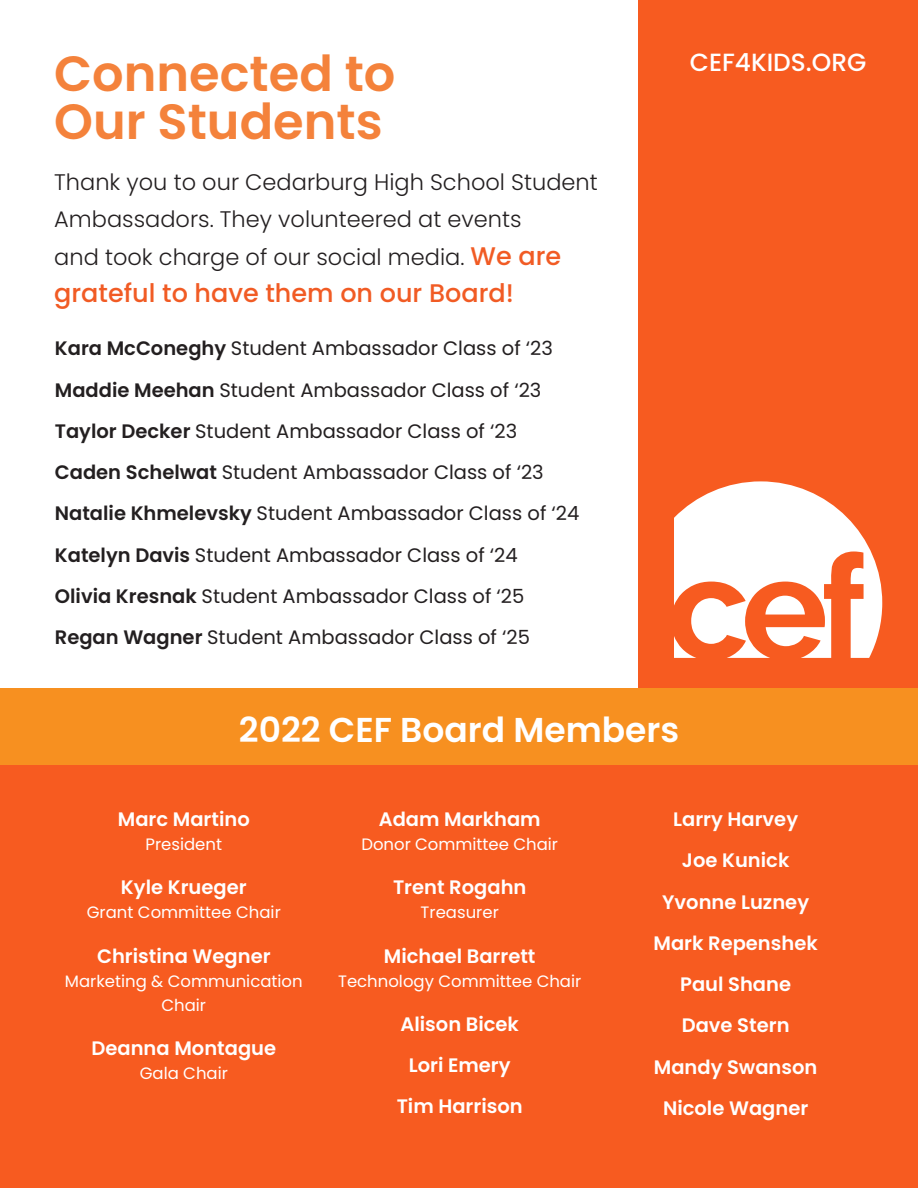
<style>
.page{position:relative;width:918px;height:1188px;background:#fff}
.page>*{position:absolute;margin:0;border:0;box-sizing:border-box;transform-origin:0 0}
.t1{font:600 49.5px/48px "Poppins";color:#f4823b}
.t2{font:600 34.5px "Poppins";color:#fff}
.t3{font:500 25.5px "Poppins";color:#f15b24}
.t4{font:500 24.9px "Poppins";color:#fff}
.t5{font:300 22.5px/37.5px "Poppins";color:#231f20}
.t6{font:19.5px "Poppins";color:#231f20}
.t7{font:600 19.5px "Poppins";color:#fff}
.t8{font:16.5px/24px "Poppins";color:#fff;text-align:center}
.s1{font-weight:500;font-size:25.5px;color:#f15b24}
.s2{font-weight:600}
</style>
<div class="page">
<div style="left:638px;top:0;width:280px;height:713px;background:#f75b20"></div>
<div style="left:0;top:760px;width:918px;height:428px;background:#f75b20"></div>
<div style="left:0;top:688px;width:918px;height:77px;background:#f79020"></div>
<svg style="left:674px;top:481px;width:208px;height:177px"></svg>
<p class="t1" style="left:54px;top:50px;width:343px">Connected to<br>Our Students</p>
<p class="t4" style="left:690px;top:48px;width:178px">CEF4KIDS.ORG</p>
<p class="t5" style="left:54px;top:163px;width:545px">Thank you to our Cedarburg High School Student<br>Ambassadors. They volunteered at events<br>and took charge of our social media. <span class="s1">We are</span></p>
<p class="t3" style="left:54px;top:279px;width:461px">grateful to have them on our Board!</p>
<p class="t6" style="left:55px;top:337px;width:500px"><span class="s2">Kara McConeghy</span> Student Ambassador Class of ‘23</p>
<p class="t6" style="left:55px;top:378px;width:488px"><span class="s2">Maddie Meehan</span> Student Ambassador Class of ‘23</p>
<p class="t6" style="left:55px;top:420px;width:464px"><span class="s2">Taylor Decker</span> Student Ambassador Class of ‘23</p>
<p class="t6" style="left:55px;top:461px;width:490px"><span class="s2">Caden Schelwat</span> Student Ambassador Class of ‘23</p>
<p class="t6" style="left:55px;top:502px;width:526px"><span class="s2">Natalie Khmelevsky</span> Student Ambassador Class of ‘24</p>
<p class="t6" style="left:55px;top:543px;width:464px"><span class="s2">Katelyn Davis</span> Student Ambassador Class of ‘24</p>
<p class="t6" style="left:55px;top:585px;width:471px"><span class="s2">Olivia Kresnak</span> Student Ambassador Class of ‘25</p>
<p class="t6" style="left:55px;top:626px;width:477px"><span class="s2">Regan Wagner</span> Student Ambassador Class of ‘25</p>
<p class="t2" style="left:239px;top:710px;width:442px">2022 CEF Board Members</p>
<p class="t7" style="left:118px;top:808px;width:133px">Marc Martino</p>
<p class="t8" style="left:146px;top:832px;width:78px">President</p>
<p class="t7" style="left:121px;top:876px;width:127px">Kyle Krueger</p>
<p class="t8" style="left:87px;top:901px;width:196px">Grant Committee Chair</p>
<p class="t7" style="left:97px;top:945px;width:175px">Christina Wegner</p>
<p class="t8" style="left:65px;top:969px;width:239px">Marketing &amp; Communication<br>Chair</p>
<p class="t7" style="left:91px;top:1037px;width:186px">Deanna Montague</p>
<p class="t8" style="left:140px;top:1061px;width:90px">Gala Chair</p>
<p class="t7" style="left:379px;top:808px;width:164px">Adam Markham</p>
<p class="t8" style="left:361px;top:832px;width:198px">Donor Committee Chair</p>
<p class="t7" style="left:393px;top:876px;width:135px">Trent Rogahn</p>
<p class="t8" style="left:421px;top:901px;width:80px">Treasurer</p>
<p class="t7" style="left:384px;top:945px;width:153px">Michael Barrett</p>
<p class="t8" style="left:338px;top:969px;width:245px">Technology Committee Chair</p>
<p class="t7" style="left:400px;top:1013px;width:120px">Alison Bicek</p>
<p class="t7" style="left:409px;top:1054px;width:103px">Lori Emery</p>
<p class="t7" style="left:397px;top:1095px;width:128px">Tim Harrison</p>
<p class="t7" style="left:673px;top:808px;width:126px">Larry Harvey</p>
<p class="t7" style="left:682px;top:849px;width:109px">Joe Kunick</p>
<p class="t7" style="left:662px;top:891px;width:148px">Yvonne Luzney</p>
<p class="t7" style="left:654px;top:932px;width:166px">Mark Repenshek</p>
<p class="t7" style="left:680px;top:973px;width:112px">Paul Shane</p>
<p class="t7" style="left:682px;top:1014px;width:109px">Dave Stern</p>
<p class="t7" style="left:654px;top:1056px;width:165px">Mandy Swanson</p>
<p class="t7" style="left:663px;top:1097px;width:147px">Nicole Wagner</p>
</div>
